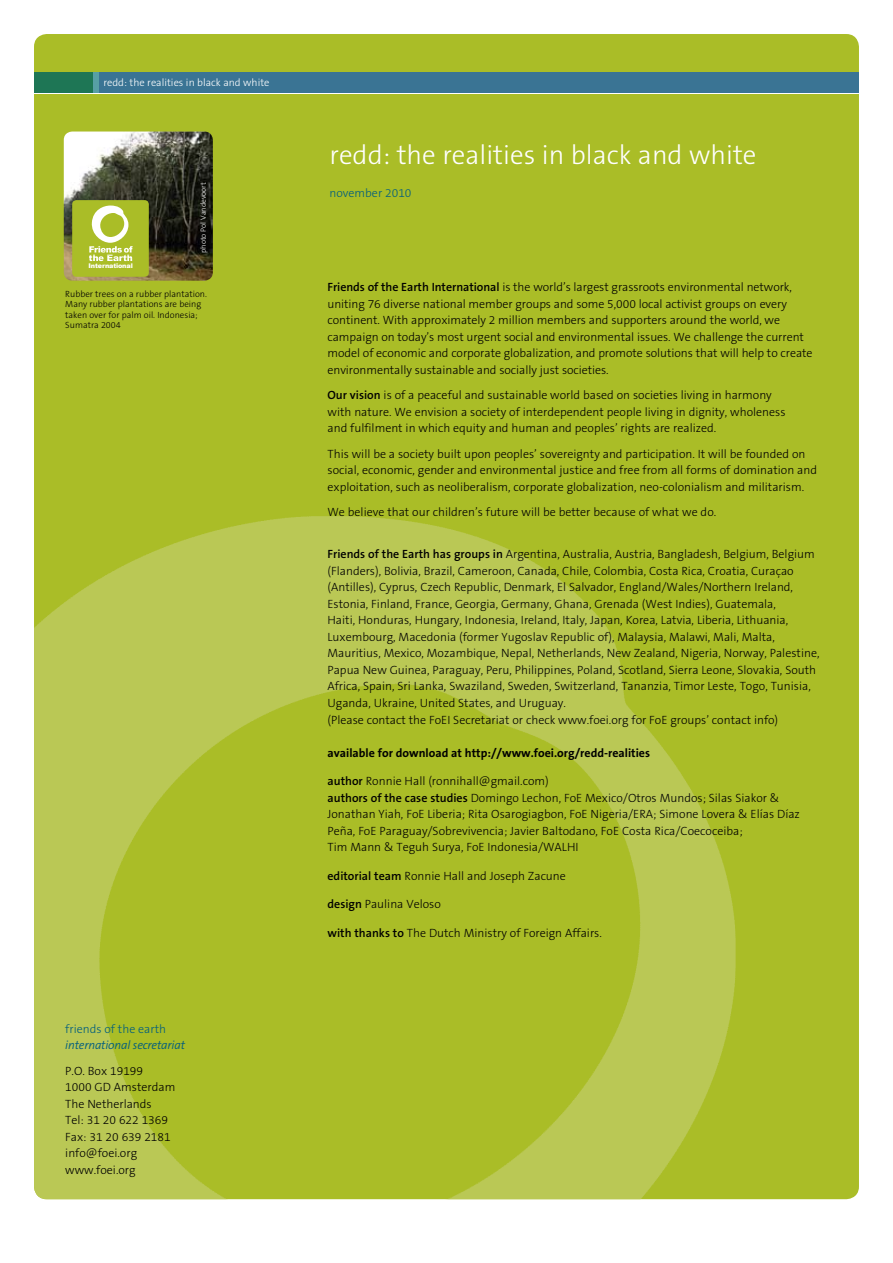
<style>
.page{position:relative;width:893px;height:1263px;background:#fff}
.page>*{position:absolute;margin:0;border:0;box-sizing:border-box;transform-origin:0 0}
.t1{font:300 27px "The Sans B3";color:#fff}
.t2{font:300 12px/16.5px "The Sans B3";color:#000}
.t3{font:700 12px "The Sans B7";color:#000}
.t4{font:300 12px "The Sans B3";color:#005d7e}
.t5{font:italic 300 12px "The Sans B4";letter-spacing:-.015em;color:#005d7e}
.t6{font:300 10.5px "The Sans B3";color:#fff}
.t7{font:300 9px/10.5px "The Sans B3";color:#000}
.t8{font:300 7.5px "The Sans B3";color:#fff}
.t9{font:900 6.45px "Arial";letter-spacing:-.02em;color:#fff}
.s1{font-family:"The Sans B6";font-weight:600}
</style>
<div class="page">
<div style="left:34px;top:34px;width:825px;height:1165px;background:#aabd27;border-radius:13px"></div>
<img style="left:34px;top:516px;width:702px;height:683px">
<div style="left:34px;top:72px;width:825px;height:22px;background:#3a7494"></div>
<div style="left:34px;top:72px;width:64px;height:22px;background:#1e7655"></div>
<div style="left:94px;top:72px;width:5px;height:22px;background:#579fa5"></div>
<hr style="left:34px;top:93px;width:825px;height:1px;background:#fff">
<img style="left:64px;top:132px;width:149px;height:149px">
<div style="left:72px;top:200px;width:77px;height:77px;background:#aabd27;border-radius:4px"></div>
<svg style="left:89px;top:206px;width:44px;height:55px"></svg>
<p class="t6" style="left:103px;top:77px;width:168px">redd: the realities in black and white</p>
<p class="t8" style="left:199px;top:253px;width:72px;rotate:-90deg">photo Pol Vandevoort</p>
<p class="t8" style="left:200px;top:281px;width:60px;rotate:-90deg">© onehemisphere</p>
<p class="t7" style="left:65px;top:289px;width:143px">Rubber trees on a rubber plantation.<br>Many rubber plantations are being taken over for palm oil. Indonesia;<br>Sumatra 2004</p>
<p class="t9" style="left:89px;top:262px;width:46px">International</p>
<p class="t4" style="left:65px;top:1023px;width:102px">friends of the earth</p>
<p class="t5" style="left:65px;top:1039px;width:121px">international secretariat</p>
<p class="t2" style="left:65px;top:1063px;width:112px">P.O. Box 19199<br>1000 GD Amsterdam<br>The Netherlands<br>Tel: 31 20 622 1369<br>Fax: 31 20 639 2181 info@foei.org www.foei.org</p>
<h1 class="t1" style="left:329px;top:141px;width:429px">redd: the realities in black and white</h1>
<p class="t4" style="left:329px;top:187px;width:84px">november 2010</p>
<p class="t2" style="left:327px;top:279px;width:487px"><span class="s1">Friends of the Earth International</span> is the world’s largest grassroots environmental network, uniting 76 diverse national member groups and some 5,000 local activist groups on every continent. With approximately 2 million members and supporters around the world, we campaign on today’s most urgent social and environmental issues. We challenge the current model of economic and corporate globalization, and promote solutions that will help to create environmentally sustainable and socially just societies.</p>
<p class="t2" style="left:327px;top:387px;width:460px"><span class="s1">Our vision</span> is of a peaceful and sustainable world based on societies living in harmony with nature. We envision a society of interdependent people living in dignity, wholeness and fulfilment in which equity and human and peoples’ rights are realized.</p>
<p class="t2" style="left:327px;top:446px;width:491px">This will be a society built upon peoples’ sovereignty and participation. It will be founded on social, economic, gender and environmental justice and free from all forms of domination and exploitation, such as neoliberalism, corporate globalization, neo-colonialism and militarism.</p>
<p class="t2" style="left:327px;top:504px;width:390px">We believe that our children’s future will be better because of what we do.</p>
<p class="t2" style="left:327px;top:546px;width:493px"><span class="s1">Friends of the Earth has groups in</span> Argentina, Australia, Austria, Bangladesh, Belgium, Belgium (Flanders), Bolivia, Brazil, Cameroon, Canada, Chile, Colombia, Costa Rica, Croatia, Curaçao (Antilles), Cyprus, Czech Republic, Denmark, El Salvador, England/Wales/Northern Ireland, Estonia, Finland, France, Georgia, Germany, Ghana, Grenada (West Indies), Guatemala,<br>Haiti, Honduras, Hungary, Indonesia, Ireland, Italy, Japan, Korea, Latvia, Liberia, Lithuania, Luxembourg, Macedonia (former Yugoslav Republic of), Malaysia, Malawi, Mali, Malta, Mauritius, Mexico, Mozambique, Nepal, Netherlands, New Zealand, Nigeria, Norway, Palestine, Papua New Guinea, Paraguay, Peru, Philippines, Poland, Scotland, Sierra Leone, Slovakia, South Africa, Spain, Sri Lanka, Swaziland, Sweden, Switzerland, Tananzia, Timor Leste, Togo, Tunisia, Uganda, Ukraine, United States, and Uruguay.<br>(Please contact the FoEI Secretariat or check www.foei.org for FoE groups’ contact info)</p>
<p class="t3" style="left:327px;top:746px;width:324px">available for download at http://www.foei.org/redd-realities</p>
<p class="t2" style="left:327px;top:774px;width:474px"><span class="s1">author</span> Ronnie Hall (ronnihall@gmail.com)<br><span class="s1">authors of the case studies</span> Domingo Lechon, FoE Mexico/Otros Mundos; Silas Siakor &amp; Jonathan Yiah, FoE Liberia; Rita Osarogiagbon, FoE Nigeria/ERA; Simone Lovera &amp; Elías Díaz Peña, FoE Paraguay/Sobrevivencia; Javier Baltodano, FoE Costa Rica/Coecoceiba;<br>Tim Mann &amp; Teguh Surya, FoE Indonesia/WALHI</p>
<p class="t2" style="left:327px;top:868px;width:240px"><span class="s1">editorial team</span> Ronnie Hall and Joseph Zacune</p>
<p class="t2" style="left:327px;top:897px;width:115px"><span class="s1">design</span> Paulina Veloso</p>
<p class="t2" style="left:327px;top:925px;width:276px"><span class="s1">with thanks to</span> The Dutch Ministry of Foreign Affairs.</p>
</div>
